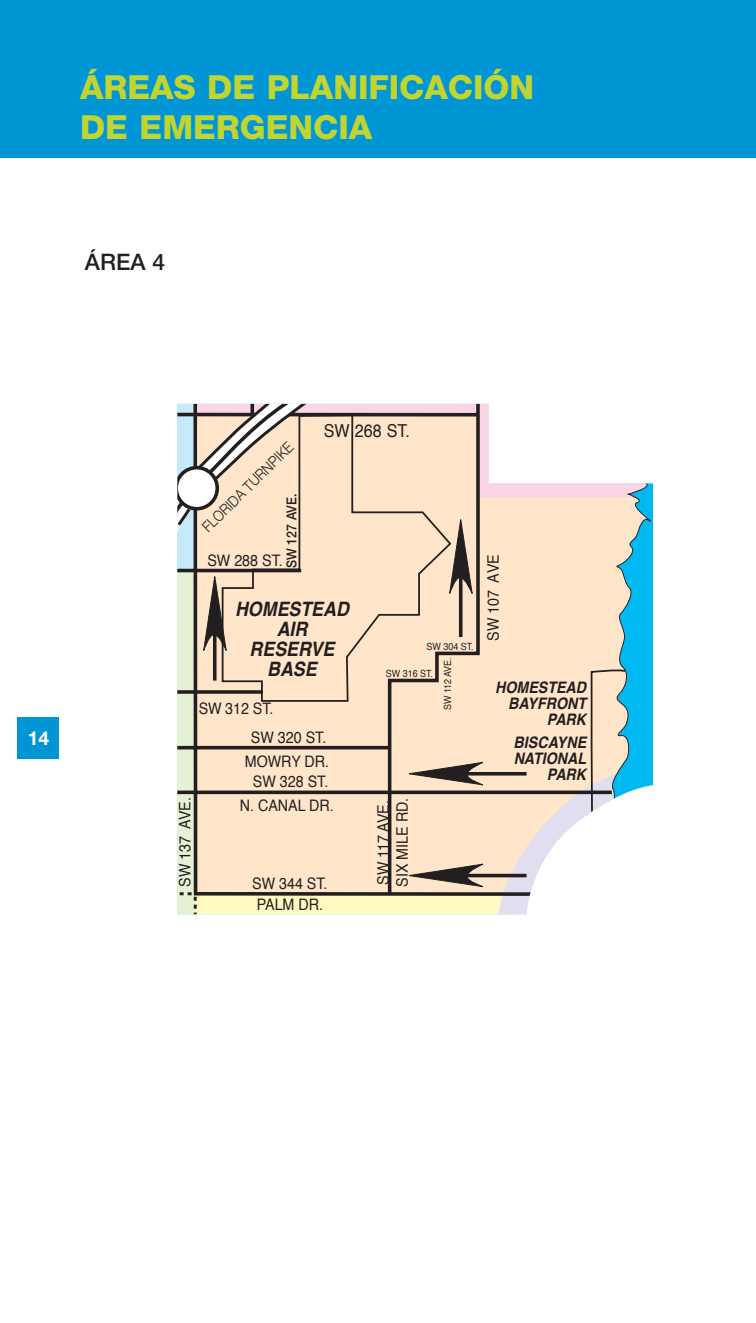
<style>
.page{position:relative;width:756px;height:1323px;background:#fff}
.page>*{position:absolute;margin:0;border:0;box-sizing:border-box;transform-origin:0 0}
.t1{font:800 33.25px/39.9px "Helvetica Neue LT Std";color:#c1d42f}
.t2{font:500 22.75px "Helvetica Neue LT Std";color:#231f20}
.t3{font:italic 700 19.78px/19.8px "Helvetica";color:#231f20;text-align:center;scale:.9 1}
.t4{font:700 19.25px "Helvetica Neue LT Std";color:#fff}
.t5{font:17.85px "Helvetica";color:#231f20;scale:.9 1}
.t6{font:15.92px/19.1px "Helvetica";color:#231f20;scale:.9 1}
.t7{font:italic 700 15.92px/15.9px "Helvetica";color:#231f20;text-align:right;scale:.9 1}
.t8{font:300 14.88px "Helvetica Neue";color:#231f20;scale:.9 1}
.t9{font:500 13.83px "Helvetica Neue LT Std";color:#231f20;scale:.9 1}
.t10{font:9.97px "Helvetica";color:#231f20;scale:.9 1}
</style>
<div class="page">
<div style="left:18px;top:717px;width:41px;height:42px;background:#0096d6"></div>
<div style="left:0;top:0;width:756px;height:158px;background:#0096d6"></div>
<svg style="left:177px;top:404px;width:476px;height:510px;background:#e7dbc8"></svg>
<h1 class="t1" style="left:80px;top:67px;width:456px">ÁREAS DE PLANIFICACIÓN<br>DE EMERGENCIA</h1>
<h2 class="t2" style="left:85px;top:248px;width:82px">ÁREA 4</h2>
<p class="t4" style="left:28px;top:726px;width:23px">14</p>
<p class="t8" style="left:196px;top:520px;width:135px;rotate:-44deg">FLORIDA TURNPIKE</p>
<p class="t9" style="left:283px;top:568px;width:84px;rotate:-90deg">SW 127 AVE.</p>
<p class="t6" style="left:207px;top:551px;width:85px">SW 288 ST.</p>
<p class="t5" style="left:324px;top:417px;width:98px">SW 268 ST.</p>
<p class="t3" style="left:235px;top:600px;width:128px">HOMESTEAD<br>AIR<br>RESERVE<br>BASE</p>
<p class="t6" style="left:199px;top:699px;width:85px">SW 312 ST.</p>
<p class="t6" style="left:251px;top:728px;width:85px">SW 320 ST.</p>
<p class="t6" style="left:245px;top:753px;width:95px">MOWRY DR.</p>
<p class="t6" style="left:253px;top:773px;width:85px">SW 328 ST.</p>
<p class="t6" style="left:176px;top:887px;width:101px;rotate:-90deg">SW 137 AVE.</p>
<p class="t6" style="left:240px;top:796px;width:106px">N. CANAL DR.</p>
<p class="t6" style="left:252px;top:875px;width:85px">SW 344 ST.</p>
<p class="t6" style="left:257px;top:895px;width:75px">PALM DR.</p>
<p class="t10" style="left:427px;top:639px;width:54px">SW 304 ST.</p>
<p class="t10" style="left:440px;top:710px;width:60px;rotate:-90deg">SW 112 AVE.</p>
<p class="t10" style="left:386px;top:666px;width:54px">SW 316 ST.</p>
<p class="t6" style="left:374px;top:887px;width:100px;rotate:-90deg">SW 117 AVE.<br>SIX MILE RD.</p>
<p class="t6" style="left:484px;top:641px;width:98px;rotate:-90deg">SW 107 AVE</p>
<p class="t7" style="left:495px;top:679px;width:103px">HOMESTEAD<br>BAYFRONT<br>PARK</p>
<p class="t7" style="left:514px;top:735px;width:82px">BISCAYNE<br>NATIONAL<br>PARK</p>
</div>
